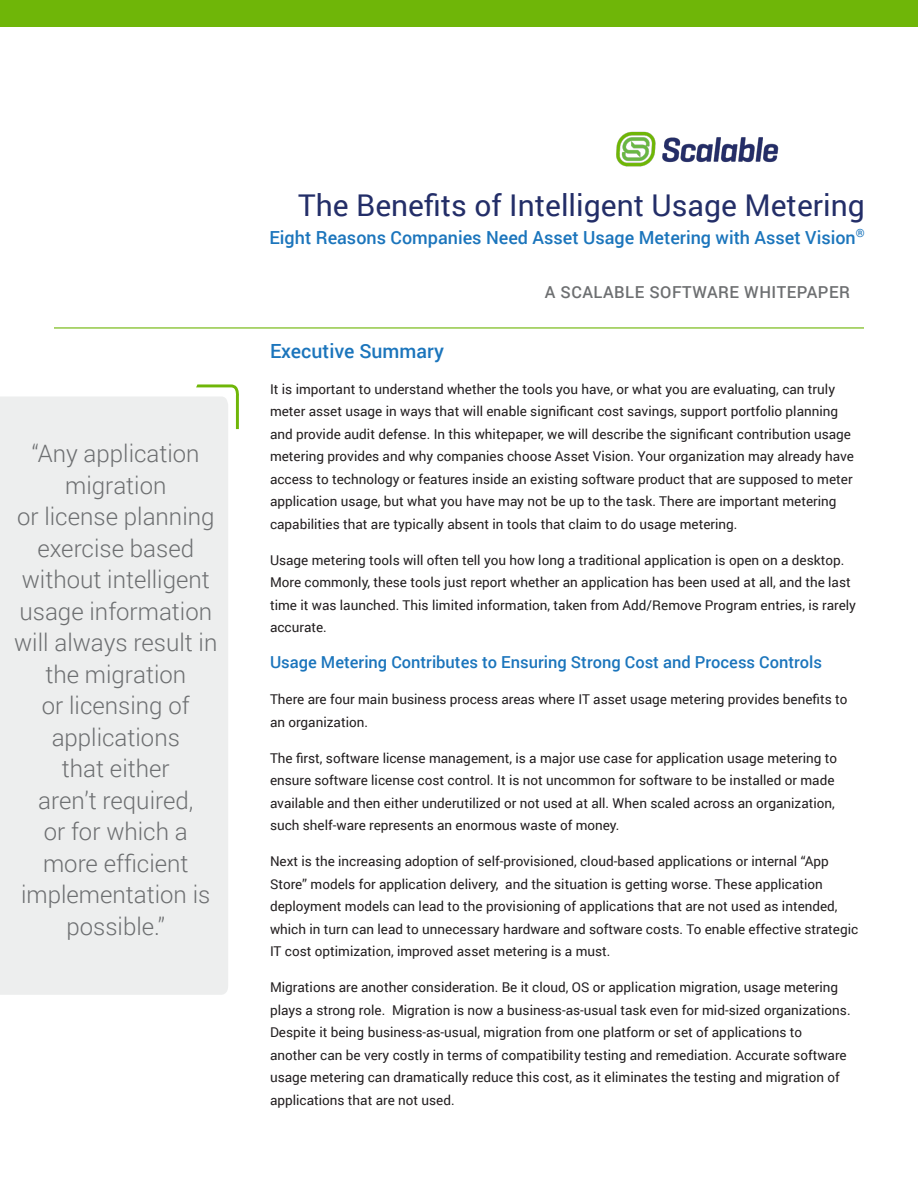
<style>
.page{position:relative;width:918px;height:1188px;background:#fff}
.page>*{position:absolute;margin:0;border:0;box-sizing:border-box;transform-origin:0 0}
.t1{font:30px "Roboto";color:#232e68}
.CustCase_Body_Text_2{font:300 24px/31.5px "Roboto";color:#6d6f71;text-align:center}
.t2{font:500 19.5px "Roboto";color:#1b75bc}
.CustCase_Body_Text_1{font:500 18px "Roboto";color:#1b75bc}
.t3{font:500 16.5px "Roboto";color:#1b75bc}
.t4{font:500 16.5px "Roboto";letter-spacing:.03em;color:#6d6f71}
.t5{font:13.5px/22.5px "Roboto";color:#231f20}
</style>
<div class="page">
<div style="left:0;top:0;width:918px;height:27px;background:#6fb608"></div>
<hr style="left:54px;top:327px;width:810px;height:2px;background:#6fb608">
<div style="left:0;top:397px;width:228px;height:598px;background:#edeeee"></div>
<svg style="left:196px;top:384px;width:43px;height:45px"></svg>
<img style="left:616px;top:131px;width:163px;height:36px">
<p class="CustCase_Body_Text_2" style="left:32px;top:437px;width:169px">“Any application migration</p>
<p class="CustCase_Body_Text_2" style="left:14px;top:500px;width:205px">or license planning exercise based without intelligent usage information will always result in the migration</p>
<p class="CustCase_Body_Text_2" style="left:21px;top:689px;width:191px">or licensing of applications<br>that either<br>aren’t required,<br>or for which a more efficient implementation is possible.”</p>
<p class="t1" style="left:298px;top:184px;width:568px">The Benefits of Intelligent Usage Metering</p>
<p class="CustCase_Body_Text_1" style="left:270px;top:225px;width:597px">Eight Reasons Companies Need Asset Usage Metering with Asset Vision<sup>®</sup></p>
<p class="t4" style="left:545px;top:281px;width:307px">A SCALABLE SOFTWARE WHITEPAPER</p>
<p class="t2" style="left:270px;top:337px;width:176px">Executive Summary</p>
<p class="t5" style="left:270px;top:377px;width:585px">It is important to understand whether the tools you have, or what you are evaluating, can truly meter asset usage in ways that will enable significant cost savings, support portfolio planning and provide audit defense. In this whitepaper, we will describe the significant contribution usage metering provides and why companies choose Asset Vision. Your organization may already have access to technology or features inside an existing software product that are supposed to meter application usage, but what you have may not be up to the task. There are important metering capabilities that are typically absent in tools that claim to do usage metering.</p>
<p class="t5" style="left:270px;top:548px;width:588px">Usage metering tools will often tell you how long a traditional application is open on a desktop.<br>More commonly, these tools just report whether an application has been used at all, and the last time it was launched. This limited information, taken from Add/Remove Program entries, is rarely accurate.</p>
<p class="t3" style="left:270px;top:651px;width:554px">Usage Metering Contributes to Ensuring Strong Cost and Process Controls</p>
<p class="t5" style="left:270px;top:688px;width:579px">There are four main business process areas where IT asset usage metering provides benefits to an organization.</p>
<p class="t5" style="left:270px;top:746px;width:569px">The first, software license management, is a major use case for application usage metering to ensure software license cost control. It is not uncommon for software to be installed or made available and then either underutilized or not used at all. When scaled across an organization, such shelf-ware represents an enormous waste of money.</p>
<p class="t5" style="left:270px;top:850px;width:590px">Next is the increasing adoption of self-provisioned, cloud-based applications or internal “App Store” models for application delivery, and the situation is getting worse. These application deployment models can lead to the provisioning of applications that are not used as intended, which in turn can lead to unnecessary hardware and software costs. To enable effective strategic IT cost optimization, improved asset metering is a must.</p>
<p class="t5" style="left:270px;top:976px;width:582px">Migrations are another consideration. Be it cloud, OS or application migration, usage metering plays a strong role. Migration is now a business-as-usual task even for mid-sized organizations.<br>Despite it being business-as-usual, migration from one platform or set of applications to another can be very costly in terms of compatibility testing and remediation. Accurate software usage metering can dramatically reduce this cost, as it eliminates the testing and migration of applications that are not used.</p>
</div>
